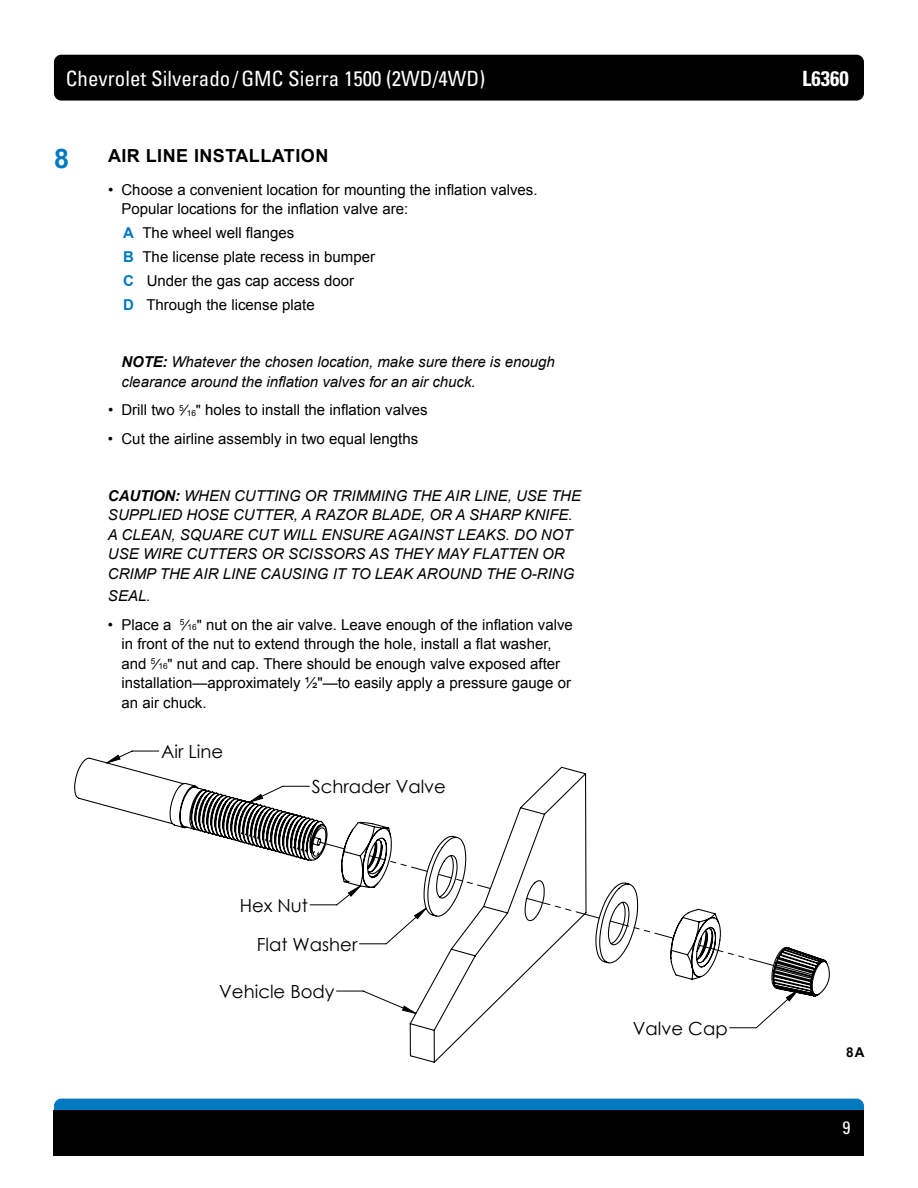
<style>
.page{position:relative;width:918px;height:1188px;background:#fff}
.page>*{position:absolute;margin:0;border:0;box-sizing:border-box;transform-origin:0 0}
.t1{font:700 27px "Arial";color:#0079c1}
.t2{font:condensed 21px "Univers LT Std";color:#fff}
.t3{font:700 condensed 21px "Univers LT Std";color:#fff}
.t4{font:18px/39.2px "Century Gothic";color:#000}
.t5{font:700 18px "Arial";letter-spacing:.025em;color:#000}
.t6{font:condensed 18px "Univers LT Std";color:#fff}
.t7{font:15px/19.5px "Arial";color:#000}
.t8{font:italic 15px/19.5px "Arial";color:#000}
.t9{font:13.5px "Century Gothic";color:#000}
.t10{font:700 13.5px "Arial";color:#000}
.s1{font-weight:700;color:#0079c1}
.s2{font-weight:700}
.s3{font-size:14.25px}
.s4{font-size:8.25px}
</style>
<div class="page">
<div style="left:54px;top:55px;width:810px;height:46px;background:#000;border-radius:7px"></div>
<div style="left:54px;top:1099px;width:810px;height:45px;background:#0079c1;border-radius:7px"></div>
<div style="left:54px;top:1110px;width:810px;height:46px;background:#000"></div>
<hr style="left:19px;top:728px;width:880px;height:1px;background:#000">
<hr style="left:19px;top:728px;width:1px;height:371px;background:#000">
<hr style="left:19px;top:1187px;width:880px;height:1px;background:#000">
<hr style="left:917px;top:728px;width:1px;height:371px;background:#000">
<svg style="left:74px;top:757px;width:756px;height:306px"></svg>
<svg style="left:318px;top:841px;width:27px;height:9px"></svg>
<svg style="left:368px;top:855px;width:60px;height:17px"></svg>
<svg style="left:437px;top:873px;width:54px;height:16px"></svg>
<svg style="left:526px;top:897px;width:74px;height:22px"></svg>
<svg style="left:609px;top:920px;width:65px;height:19px"></svg>
<svg style="left:697px;top:944px;width:78px;height:22px"></svg>
<h2 class="t2" style="left:66px;top:65px;width:421px">Chevrolet Silverado/GMC Sierra 1500 (2WD/4WD)</h2>
<h2 class="t3" style="left:802px;top:65px;width:48px">L6360</h2>
<h1 class="t1" style="left:54px;top:140px;width:17px">8</h1>
<p class="t5" style="left:108px;top:144px;width:222px">AIR LINE INSTALLATION</p>
<p class="t7" style="left:122px;top:180px;width:418px;text-indent:-14px">• Choose a convenient location for mounting the inflation valves.<br>Popular locations for the inflation valve are:</p>
<p class="t7" style="left:123px;top:221px;width:254px;line-height:24px"><span class="s1">A</span> The wheel well flanges<br><span class="s1">B</span> The license plate recess in bumper<br><span class="s1">C</span> Under the gas cap access door<br><span class="s1">D</span> Through the license plate</p>
<p class="t8" style="left:122px;top:353px;width:435px"><span class="s2">NOTE:</span> Whatever the chosen location, make sure there is enough clearance around the inflation valves for an air chuck.</p>
<p class="t7" style="left:108px;top:400px;width:321px">• Drill two <sup>5</sup><span class="s3">⁄</span><span class="s4">16</span><span class="s3">"</span> holes to install the inflation valves</p>
<p class="t7" style="left:108px;top:429px;width:312px">• Cut the airline assembly in two equal lengths</p>
<p class="t8" style="left:108px;top:486px;width:475px"><span class="s2">CAUTION:</span> WHEN CUTTING OR TRIMMING THE AIR LINE, USE THE SUPPLIED HOSE CUTTER, A RAZOR BLADE, OR A SHARP KNIFE.<br>A CLEAN, SQUARE CUT WILL ENSURE AGAINST LEAKS. DO NOT USE WIRE CUTTERS OR SCISSORS AS THEY MAY FLATTEN OR CRIMP THE AIR LINE CAUSING IT TO LEAK AROUND THE O-RING</p>
<p class="t8" style="left:108px;top:587px;width:44px">SEAL.</p>
<p class="t7" style="left:121px;top:615px;width:453px;text-indent:-13px">• Place a <sup>5</sup><span class="s3">⁄</span><span class="s4">16</span><span class="s3">"</span> nut on the air valve. Leave enough of the inflation valve in front of the nut to extend through the hole, install a flat washer, and <sup>5</sup><span class="s3">⁄</span><span class="s4">16</span><span class="s3">"</span> nut and cap. There should be enough valve exposed after installation—approximately ½"—to easily apply a pressure gauge or an air chuck.</p>
<p class="t4" style="left:161px;top:732px;width:64px">Air Line</p>
<p class="t4" style="left:312px;top:767px;width:136px">Schrader Valve</p>
<p class="t9" style="left:158px;top:572px;width:9px">2</p>
<p class="t9" style="left:296px;top:572px;width:9px">3</p>
<p class="t9" style="left:435px;top:572px;width:9px">4</p>
<p class="t4" style="left:257px;top:885px;width:102px;text-indent:-17px">Hex Nut<br>Flat Washer</p>
<p class="t4" style="left:219px;top:972px;width:117px">Vehicle Body</p>
<p class="t4" style="left:633px;top:1008px;width:96px">Valve Cap</p>
<p class="t10" style="left:846px;top:1043px;width:20px">8A</p>
<p class="t6" style="left:843px;top:1116px;width:9px">9</p>
</div>
